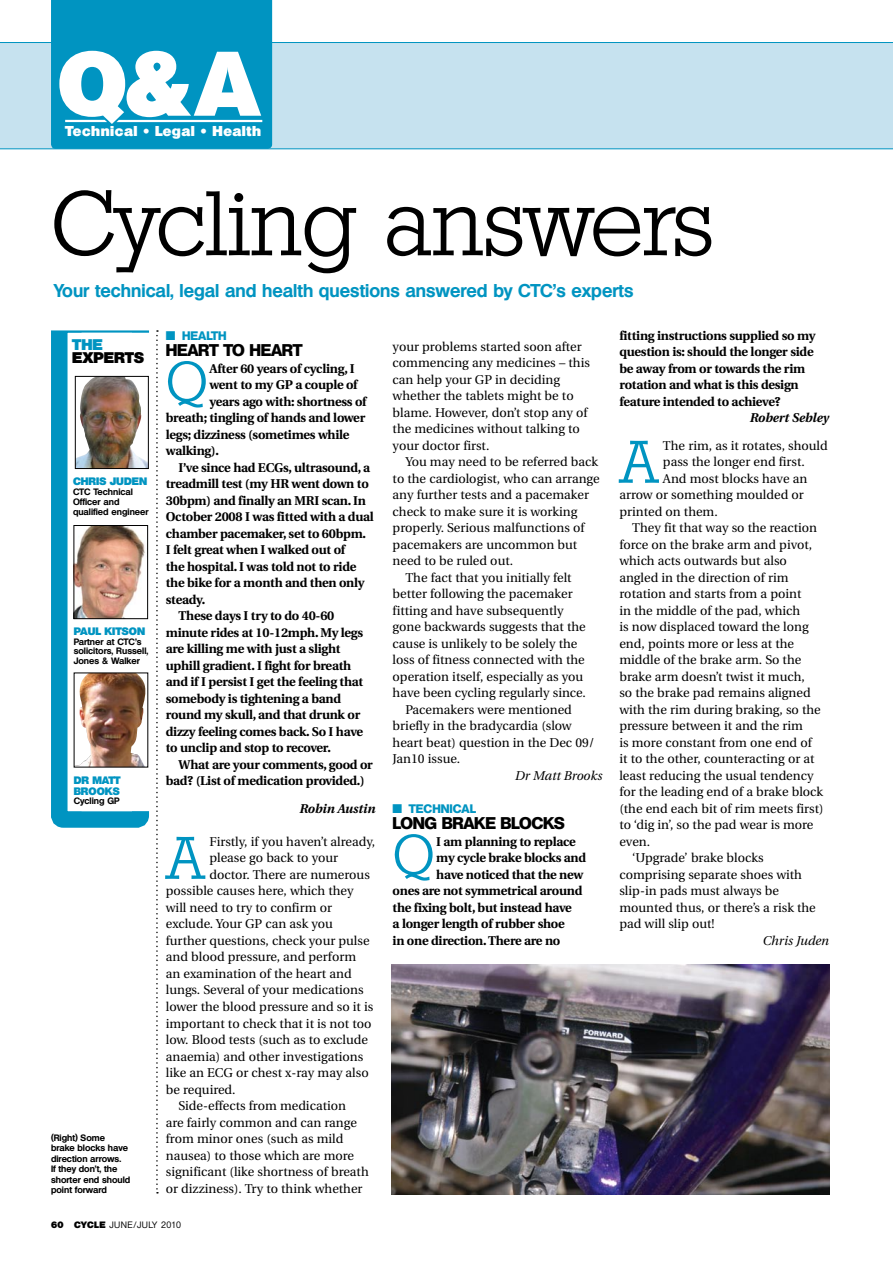
<style>
.page{position:relative;width:893px;height:1263px;background:#fff}
.page>*{position:absolute;margin:0;border:0;box-sizing:border-box;transform-origin:0 0}
.t1{font:300 88.95px "Stafford";letter-spacing:-.01em;color:#000}
.t2{font:800 88.8px "Olympia";color:#fff}
.Answer_2ndPara{font:300 58.5px "Stafford";color:#0094c1}
.t3{font:300 55.05px "Stafford";color:#0094c1}
.t4{font:700 18px "Olympia";color:#0094c1}
.t5{font:800 16.5px "Olympia";letter-spacing:-.02em;color:#000}
.t6{font:800 15px "Olympia";color:#000}
.t7{font:800 15px "Olympia";color:#0094c1}
.t8{font:800 13.95px "Olympia";color:#fff}
.Answer_2ndPara-2{font:12.75px/16.5px "Utopia";color:#000}
.t9{font:700 12.75px/16.5px "Utopia";letter-spacing:-.02em;color:#000}
.Answer_2ndPara-3{font:italic 700 12.75px "Utopia";color:#000}
.Answer_2ndPara-4{font:italic 12.75px "Utopia";color:#000}
.t10{font:800 12px "Olympia";color:#0094c1}
.t11{font:800 10.5px/10.5px "Olympia";color:#0094c1}
.Pic_caption{font:700 9px/10.5px "Olympia";color:#000}
.t12{font:500 9px "Olympia";letter-spacing:.05em;color:#000}
.s1{font-family:"Utopia";font-weight:700}
.s2{font-weight:800}
</style>
<div class="page">
<div style="left:0;top:42px;width:893px;height:107px;background:#c6e2ef"></div>
<div style="left:51px;top:316px;width:98px;height:512px;border:16px solid #0094c1;border-radius:4px"></div>
<div style="left:82px;top:333px;width:134px;height:478px;background:#fff"></div>
<div style="left:37px;top:295px;width:197px;height:35px;background:#fff"></div>
<svg style="left:156px;top:330px;width:2px;height:863px"></svg>
<img style="left:77px;top:378px;width:70px;height:89px">
<div style="left:75px;top:376px;width:74px;height:93px;border:1px solid #000"></div>
<img style="left:76px;top:527px;width:69px;height:90px">
<div style="left:74px;top:525px;width:74px;height:94px;border:1px solid #000"></div>
<img style="left:79px;top:675px;width:67px;height:90px">
<img style="left:392px;top:965px;width:437px;height:229px">
<div style="left:51px;top:0;width:221px;height:149px;background:#0094c1"></div>
<p class="t2" style="left:58px;top:31px;width:203px">Q&amp;A</p>
<p class="t8" style="left:65px;top:123px;width:197px">TECHNICAL <span class="s1">•</span> LEGAL <span class="s1">•</span> HEALTH</p>
<p class="t1" style="left:51px;top:172px;width:664px">Cycling answers</p>
<p class="t4" style="left:54px;top:280px;width:581px">Your technical, legal and health questions answered by CTC’s experts</p>
<p class="t10" style="left:166px;top:328px;width:61px">■ HEALTH</p>
<p class="t5" style="left:166px;top:341px;width:138px">HEART TO HEART</p>
<p class="t3" style="left:166px;top:349px;width:43px">Q</p>
<p class="t9" style="left:209px;top:360px;width:147px">After 60 years of cycling, I</p>
<p class="t9" style="left:619px;top:327px;width:198px">fitting instructions supplied so my question is: should the longer side be away from or towards the rim rotation and what is this design feature intended to achieve?</p>
<p class="Answer_2ndPara-3" style="left:750px;top:411px;width:81px">Robert Sebley</p>
<p class="Answer_2ndPara" style="left:619px;top:428px;width:40px">A</p>
<p class="Answer_2ndPara-2" style="left:663px;top:437px;width:166px">The rim, as it rotates, should</p>
<p class="t7" style="left:72px;top:335px;width:32px">THE</p>
<p class="t6" style="left:72px;top:349px;width:73px">EXPERTS</p>
<p class="Answer_2ndPara-2" style="left:393px;top:338px;width:199px">your problems started soon after commencing any medicines – this can help your GP in deciding whether the tablets might be to blame. However, don’t stop any of the medicines without talking to your doctor first.</p>
<p class="Answer_2ndPara-2" style="left:393px;top:454px;width:209px;text-indent:13px">You may need to be referred back to the cardiologist, who can arrange any further tests and a pacemaker check to make sure it is working properly. Serious malfunctions of pacemakers are uncommon but need to be ruled out.</p>
<p class="Answer_2ndPara-2" style="left:393px;top:569px;width:195px;text-indent:13px">The fact that you initially felt better following the pacemaker fitting and have subsequently gone backwards suggests that the cause is unlikely to be solely the loss of fitness connected with the operation itself, especially as you have been cycling regularly since.</p>
<p class="Answer_2ndPara-2" style="left:393px;top:702px;width:204px;text-indent:13px">Pacemakers were mentioned briefly in the bradycardia (slow heart beat) question in the Dec 09/<br>Jan10 issue.</p>
<p class="Answer_2ndPara-4" style="left:515px;top:768px;width:89px">Dr Matt Brooks</p>
<p class="t10" style="left:393px;top:801px;width:85px">■ TECHNICAL</p>
<p class="t5" style="left:393px;top:814px;width:174px">LONG BRAKE BLOCKS</p>
<p class="t3" style="left:393px;top:822px;width:43px">Q</p>
<p class="t9" style="left:436px;top:833px;width:141px">I am planning to replace</p>
<p class="t9" style="left:209px;top:377px;width:150px">went to my GP a couple of</p>
<p class="t9" style="left:209px;top:393px;width:159px">years ago with: shortness of</p>
<p class="t9" style="left:166px;top:410px;width:201px">breath; tingling of hands and lower</p>
<p class="t9" style="left:166px;top:426px;width:185px">legs; dizziness (sometimes while</p>
<p class="t9" style="left:166px;top:443px;width:55px">walking).</p>
<p class="t9" style="left:166px;top:459px;width:209px;text-indent:13px">I’ve since had ECGs, ultrasound, a treadmill test (my HR went down to<br>30bpm) and finally an MRI scan. In<br>October 2008 I was fitted with a dual chamber pacemaker, set to 60bpm.<br>I felt great when I walked out of<br>the hospital. I was told not to ride the bike for a month and then only steady.</p>
<p class="t9" style="left:166px;top:608px;width:199px;text-indent:13px">These days I try to do 40-60 minute rides at 10-12mph. My legs are killing me with just a slight uphill gradient. I fight for breath and if I persist I get the feeling that somebody is tightening a band round my skull, and that drunk or dizzy feeling comes back. So I have to unclip and stop to recover.</p>
<p class="t9" style="left:166px;top:756px;width:208px;text-indent:13px">What are your comments, good or bad? (List of medication provided.)</p>
<p class="Answer_2ndPara-3" style="left:300px;top:801px;width:78px">Robin Austin</p>
<p class="Answer_2ndPara" style="left:166px;top:824px;width:40px">A</p>
<p class="Answer_2ndPara-2" style="left:209px;top:834px;width:167px">Firstly, if you haven’t already,</p>
<p class="Answer_2ndPara-2" style="left:663px;top:454px;width:143px">pass the longer end first.</p>
<p class="Answer_2ndPara-2" style="left:663px;top:470px;width:146px">And most blocks have an</p>
<p class="Answer_2ndPara-2" style="left:619px;top:487px;width:186px">arrow or something moulded or</p>
<p class="Answer_2ndPara-2" style="left:619px;top:503px;width:100px">printed on them.</p>
<p class="Answer_2ndPara-2" style="left:619px;top:520px;width:206px;text-indent:13px">They fit that way so the reaction force on the brake arm and pivot, which acts outwards but also angled in the direction of rim rotation and starts from a point<br>in the middle of the pad, which<br>is now displaced toward the long end, points more or less at the middle of the brake arm. So the brake arm doesn’t twist it much,<br>so the brake pad remains aligned with the rim during braking, so the pressure between it and the rim<br>is more constant from one end of<br>it to the other, counteracting or at least reducing the usual tendency for the leading end of a brake block (the end each bit of rim meets first) to ‘dig in’, so the pad wear is more even.</p>
<p class="Answer_2ndPara-2" style="left:619px;top:850px;width:198px;text-indent:13px">‘Upgrade’ brake blocks comprising separate shoes with slip-in pads must always be mounted thus, or there’s a risk the pad will slip out!</p>
<p class="Answer_2ndPara-4" style="left:763px;top:934px;width:68px">Chris Juden</p>
<p class="t11" style="left:73px;top:476px;width:76px">CHRIS JUDEN</p>
<p class="Pic_caption" style="left:73px;top:487px;width:77px;line-height:9.8px">CTC Technical<br>Officer and qualified engineer</p>
<p class="t11" style="left:74px;top:626px;width:73px">PAUL KITSON</p>
<p class="Pic_caption" style="left:74px;top:636px;width:76px;line-height:9.8px">Partner at CTC’s solicitors, Russell,<br>Jones &amp; Walker</p>
<p class="t11" style="left:74px;top:775px;width:49px">DR MATT<br>BROOKS</p>
<p class="Pic_caption" style="left:74px;top:796px;width:47px">Cycling GP</p>
<p class="t9" style="left:436px;top:850px;width:151px">my cycle brake blocks and</p>
<p class="t9" style="left:436px;top:866px;width:149px">have noticed that the new</p>
<p class="t9" style="left:393px;top:883px;width:191px">ones are not symmetrical around</p>
<p class="t9" style="left:393px;top:899px;width:181px">the fixing bolt, but instead have</p>
<p class="t9" style="left:393px;top:916px;width:174px">a longer length of rubber shoe</p>
<p class="t9" style="left:393px;top:932px;width:169px">in one direction. There are no</p>
<p class="Answer_2ndPara-2" style="left:209px;top:850px;width:130px">please go back to your</p>
<p class="Answer_2ndPara-2" style="left:209px;top:867px;width:162px">doctor. There are numerous</p>
<p class="Answer_2ndPara-2" style="left:166px;top:883px;width:189px">possible causes here, which they</p>
<p class="Answer_2ndPara-2" style="left:166px;top:900px;width:168px">will need to try to confirm or</p>
<p class="Answer_2ndPara-2" style="left:166px;top:916px;width:169px">exclude. Your GP can ask you</p>
<p class="Answer_2ndPara-2" style="left:166px;top:933px;width:205px">further questions, check your pulse</p>
<p class="Answer_2ndPara-2" style="left:166px;top:949px;width:192px">and blood pressure, and perform</p>
<p class="Answer_2ndPara-2" style="left:166px;top:966px;width:187px">an examination of the heart and</p>
<p class="Answer_2ndPara-2" style="left:166px;top:982px;width:199px">lungs. Several of your medications</p>
<p class="Answer_2ndPara-2" style="left:166px;top:999px;width:209px">lower the blood pressure and so it is</p>
<p class="Answer_2ndPara-2" style="left:166px;top:1015px;width:207px">important to check that it is not too</p>
<p class="Answer_2ndPara-2" style="left:166px;top:1032px;width:204px">low. Blood tests (such as to exclude</p>
<p class="Answer_2ndPara-2" style="left:166px;top:1048px;width:199px">anaemia) and other investigations</p>
<p class="Answer_2ndPara-2" style="left:166px;top:1065px;width:204px">like an ECG or chest x-ray may also</p>
<p class="Answer_2ndPara-2" style="left:166px;top:1081px;width:71px">be required.</p>
<p class="Answer_2ndPara-2" style="left:166px;top:1098px;width:204px;text-indent:13px">Side-effects from medication<br>are fairly common and can range from minor ones (such as mild nausea) to those which are more significant (like shortness of breath or dizziness). Try to think whether</p>
<p class="Pic_caption" style="left:51px;top:1132px;width:81px">(Right) Some brake blocks have direction arrows.<br>If they don’t, the shorter end should point forward</p>
<p class="t12" style="left:51px;top:1219px;width:131px"><span class="s2">60 CYCLE</span> JUNE/JULY 2010</p>
</div>
